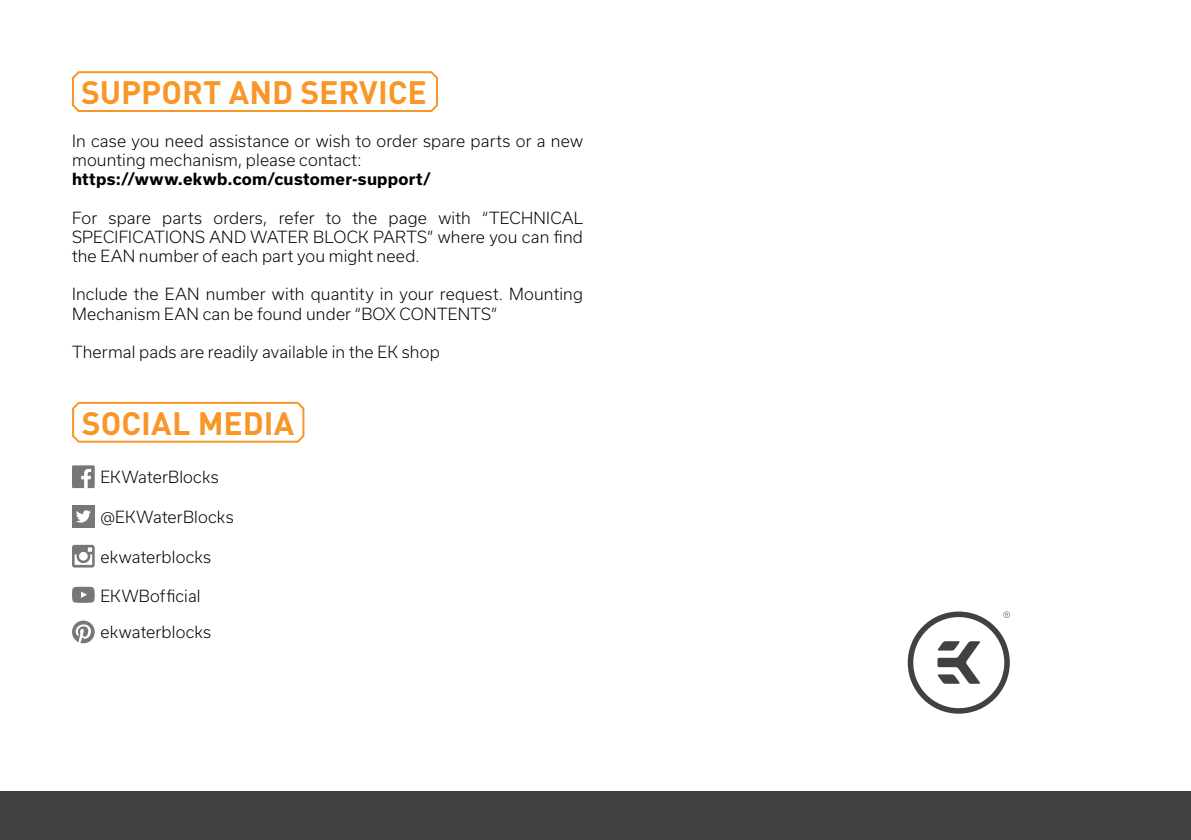
<style>
.page{position:relative;width:1191px;height:840px;background:#fff}
.page>*{position:absolute;margin:0;border:0;box-sizing:border-box;transform-origin:0 0}
.t1{font:700 32px "DIN Pro";letter-spacing:-.005em;color:#f89728}
.t2{font:300 16px/19.2px "Usual";letter-spacing:.01em;color:#000}
.t3{font:700 16px "Usual";letter-spacing:.015em;color:#000}
</style>
<div class="page">
<div style="left:0;top:790px;width:1191px;height:49px;background:#414042"></div>
<svg style="left:907px;top:611px;width:102px;height:102px"></svg>
<div style="left:72px;top:505px;width:23px;height:22px;background:#757779"></div>
<svg style="left:76px;top:510px;width:15px;height:12px"></svg>
<div style="left:72px;top:465px;width:23px;height:23px;background:#757779"></div>
<svg style="left:81px;top:468px;width:10px;height:20px"></svg>
<svg style="left:72px;top:620px;width:23px;height:23px"></svg>
<svg style="left:72px;top:586px;width:23px;height:16px"></svg>
<svg style="left:72px;top:544px;width:23px;height:23px"></svg>
<svg style="left:72px;top:71px;width:366px;height:41px"></svg>
<svg style="left:72px;top:401px;width:233px;height:42px"></svg>
<h1 class="t1" style="left:81px;top:70px;width:347px">SUPPORT AND SERVICE</h1>
<p class="t2" style="left:72px;top:131px;width:512px">In case you need assistance or wish to order spare parts or a new mounting mechanism, please contact:</p>
<p class="t3" style="left:72px;top:170px;width:360px">https://www.ekwb.com/customer-support/</p>
<p class="t2" style="left:72px;top:208px;width:512px;text-align:justify">For spare parts orders, refer to the page with “TECHNICAL SPECIFICATIONS AND WATER BLOCK PARTS” where you can find the EAN number of each part you might need.</p>
<p class="t2" style="left:72px;top:285px;width:512px">Include the EAN number with quantity in your request. Mounting<br>Mechanism EAN can be found under “BOX CONTENTS”</p>
<p class="t2" style="left:72px;top:342px;width:369px">Thermal pads are readily available in the EK shop</p>
<h1 class="t1" style="left:82px;top:401px;width:214px">SOCIAL MEDIA</h1>
<p class="t2" style="left:100px;top:467px;width:120px">EKWaterBlocks</p>
<p class="t2" style="left:100px;top:507px;width:135px">@EKWaterBlocks</p>
<p class="t2" style="left:100px;top:546px;width:112px">ekwaterblocks</p>
<p class="t2" style="left:100px;top:586px;width:102px">EKWBofficial</p>
<p class="t2" style="left:100px;top:622px;width:112px">ekwaterblocks</p>
</div>
